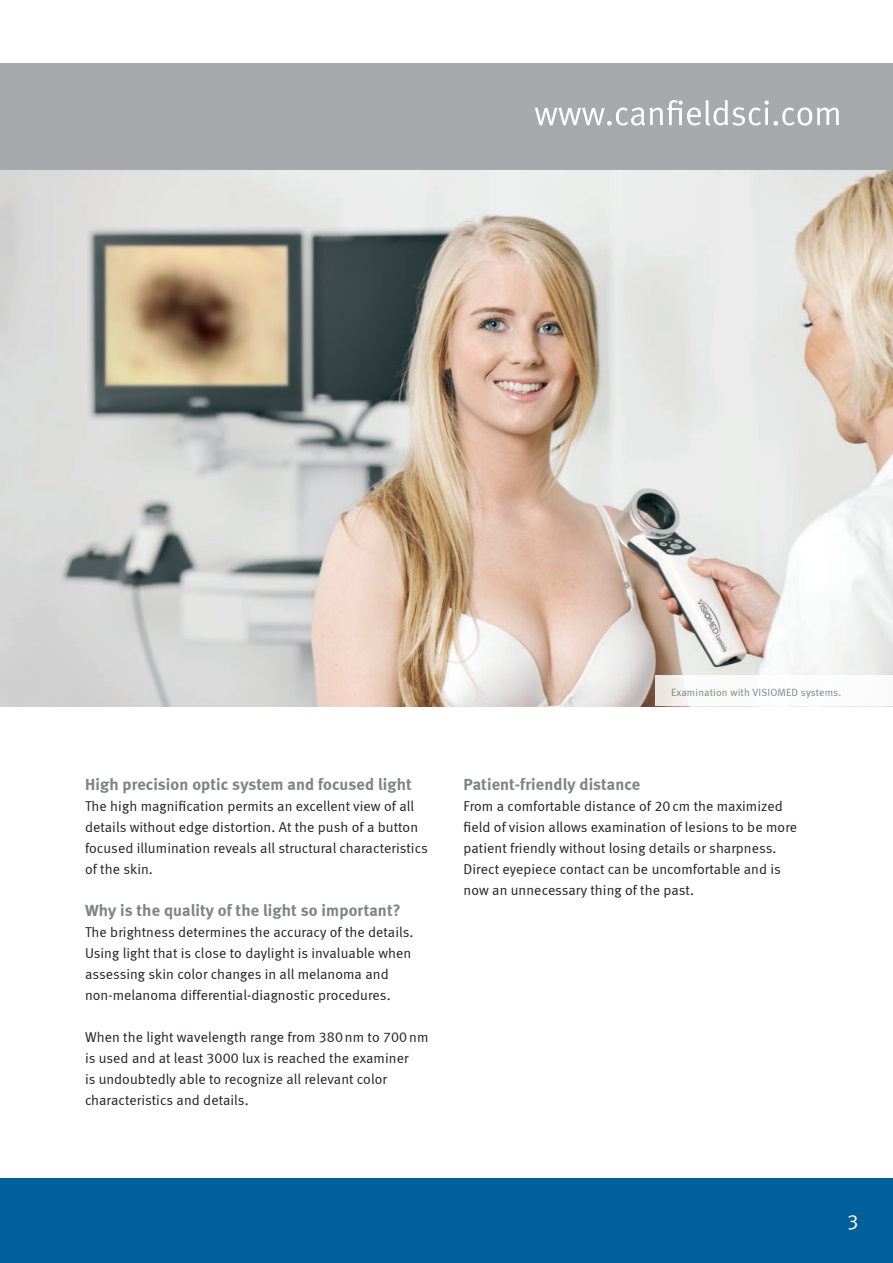
<style>
.page{position:relative;width:893px;height:1263px;background:#fff}
.page>*{position:absolute;margin:0;border:0;box-sizing:border-box;transform-origin:0 0}
.t1{font:21px "Meta Normal LF";color:#fff}
.Fließtext{font:16.5px "Meta Bold LF";letter-spacing:.01em;color:#808285}
.Grund{font:14.25px/21px "Meta Normal LF";letter-spacing:.005em;color:#231f20}
.Benennung{font:10.5px "Meta Normal LF";letter-spacing:.015em;color:#808285}
</style>
<div class="page">
<div style="left:0;top:1178px;width:893px;height:85px;background:#01609c"></div>
<div style="left:0;top:64px;width:893px;height:106px;background:#a8a9ad"></div>
<svg style="left:535px;top:100px;width:304px;height:26px"></svg>
<img style="left:0;top:171px;width:893px;height:535px">
<div style="left:655px;top:676px;width:238px;height:30px;background:#fff"></div>
<p class="Fließtext" style="left:85px;top:774px;width:328px">High precision optic system and focused light</p>
<p class="Grund" style="left:85px;top:795px;width:344px">The high magnification permits an excellent view of all details without edge distortion. At the push of a button focused illumination reveals all structural characteristics of the skin.</p>
<p class="Fließtext" style="left:85px;top:900px;width:317px">Why is the quality of the light so important?</p>
<p class="Grund" style="left:85px;top:921px;width:330px">The brightness determines the accuracy of the details.<br>Using light that is close to daylight is invaluable when assessing skin color changes in all melanoma and non-melanoma differential-diagnostic procedures.</p>
<p class="Grund" style="left:85px;top:1026px;width:345px">When the light wavelength range from 380nm to 700nm is used and at least 3000 lux is reached the examiner<br>is undoubtedly able to recognize all relevant color characteristics and details.</p>
<p class="Benennung" style="left:671px;top:686px;width:172px">Examination with VISIOMED systems.</p>
<p class="Fließtext" style="left:463px;top:774px;width:178px">Patient-friendly distance</p>
<p class="Grund" style="left:463px;top:795px;width:335px">From a comfortable distance of 20cm the maximized field of vision allows examination of lesions to be more patient friendly without losing details or sharpness.<br>Direct eyepiece contact can be uncomfortable and is now an unnecessary thing of the past.</p>
<h1 class="t1" style="left:847px;top:1209px;width:13px">3</h1>
</div>
